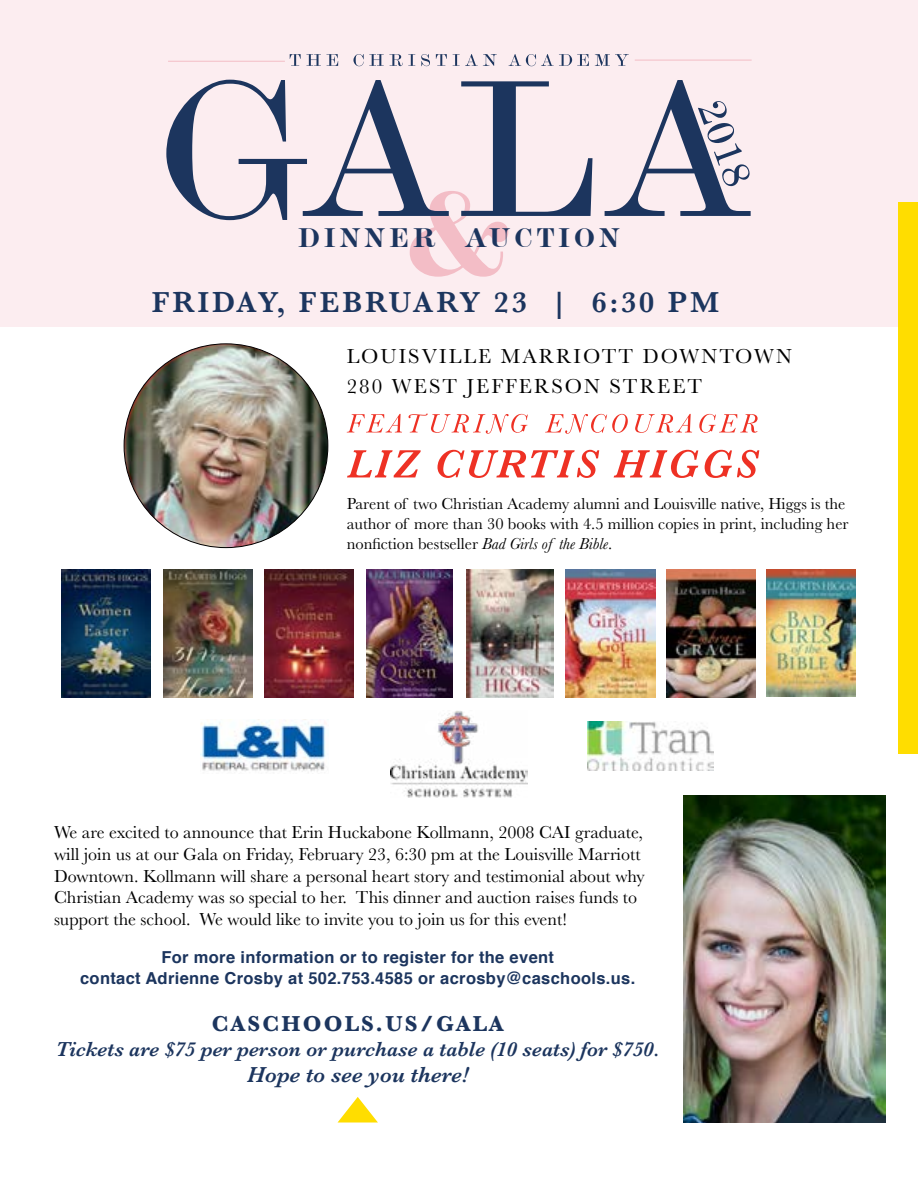
<style>
.page{position:relative;width:918px;height:1188px;background:#fff}
.page>*{position:absolute;margin:0;border:0;box-sizing:border-box;transform-origin:0 0}
.t1{font:600 30px "Baskerville";letter-spacing:.1em;color:#1c355e}
.t2{font:27.9px "Modern Two Sxtn ITCTT Bold";letter-spacing:.15em;color:#1c355e}
.t3{font:italic 600 22.5px "Baskerville";color:#1c355e}
.t4{font:700 22.5px "Baskerville";letter-spacing:.1em;color:#1c355e}
.t5{font:italic 600 21px "Baskerville";color:#1c355e}
.t6{font:21px/30px "Baskerville";letter-spacing:.1em;color:#000}
.t7{font:18px/21.6px "Baskerville";color:#000}
.t8{font:16.5px/19.8px "Baskerville";color:#000}
.t9{font:700 16.5px/21px "Helvetica";letter-spacing:.02em;color:#1c355e;text-align:center}
.s1{font-style:italic}
</style>
<div class="page">
<div style="left:0;top:0;width:918px;height:328px;background:#fcedf0"></div>
<svg style="left:410px;top:220px;width:98px;height:57px"></svg>
<svg style="left:290px;top:54px;width:339px;height:12px"></svg>
<hr style="left:635px;top:60px;width:117px;height:1px;background:#f3bdc6">
<hr style="left:168px;top:61px;width:117px;height:1px;background:#f3bdc6">
<svg style="left:166px;top:80px;width:585px;height:140px"></svg>
<svg style="left:347px;top:450px;width:412px;height:28px"></svg>
<svg style="left:347px;top:413px;width:411px;height:21px"></svg>
<img style="left:124px;top:344px;width:204px;height:204px;border-radius:102px">
<img style="left:62px;top:570px;width:89px;height:127px">
<img style="left:164px;top:570px;width:89px;height:127px">
<img style="left:367px;top:570px;width:85px;height:127px">
<img style="left:264px;top:570px;width:90px;height:127px">
<img style="left:467px;top:570px;width:86px;height:127px">
<img style="left:566px;top:570px;width:90px;height:127px">
<img style="left:666px;top:570px;width:89px;height:127px">
<img style="left:767px;top:570px;width:89px;height:127px">
<img style="left:684px;top:795px;width:202px;height:328px">
<div style="left:898px;top:203px;width:20px;height:551px;background:#fd0"></div>
<svg style="left:338px;top:1097px;width:40px;height:26px"></svg>
<img style="left:200px;top:719px;width:126px;height:53px">
<img style="left:588px;top:722px;width:125px;height:49px">
<img style="left:390px;top:711px;width:138px;height:86px">
<h2 class="t2" style="left:298px;top:221px;width:323px">DINNER AUCTION</h2>
<h1 class="t1" style="left:152px;top:281px;width:569px">FRIDAY, FEBRUARY 23 | 6:30 PM</h1>
<p class="t6" style="left:347px;top:341px;width:447px">LOUISVILLE MARRIOTT DOWNTOWN<br>280 WEST JEFFERSON STREET</p>
<p class="t8" style="left:347px;top:494px;width:503px">Parent of two Christian Academy alumni and Louisville native, Higgs is the author of more than 30 books with 4.5 million copies in print, including her nonfiction bestseller <span class="s1">Bad Girls of the Bible</span>.</p>
<p class="t7" style="left:54px;top:822px;width:592px">We are excited to announce that Erin Huckabone Kollmann, 2008 CAI graduate, will join us at our Gala on Friday, February 23, 6:30 pm at the Louisville Marriott Downtown. Kollmann will share a personal heart story and testimonial about why Christian Academy was so special to her. This dinner and auction raises funds to support the school. We would like to invite you to join us for this event!</p>
<p class="t9" style="left:80px;top:947px;width:557px">For more information or to register for the event<br>contact Adrienne Crosby at 502.753.4585 or acrosby@caschools.us.</p>
<p class="t4" style="left:212px;top:1008px;width:293px">CASCHOOLS.US/GALA</p>
<p class="t5" style="left:56px;top:1035px;width:605px">Tickets are $75 per person or purchase a table (10 seats) for $750.</p>
<p class="t3" style="left:247px;top:1059px;width:222px">Hope to see you there!</p>
</div>
